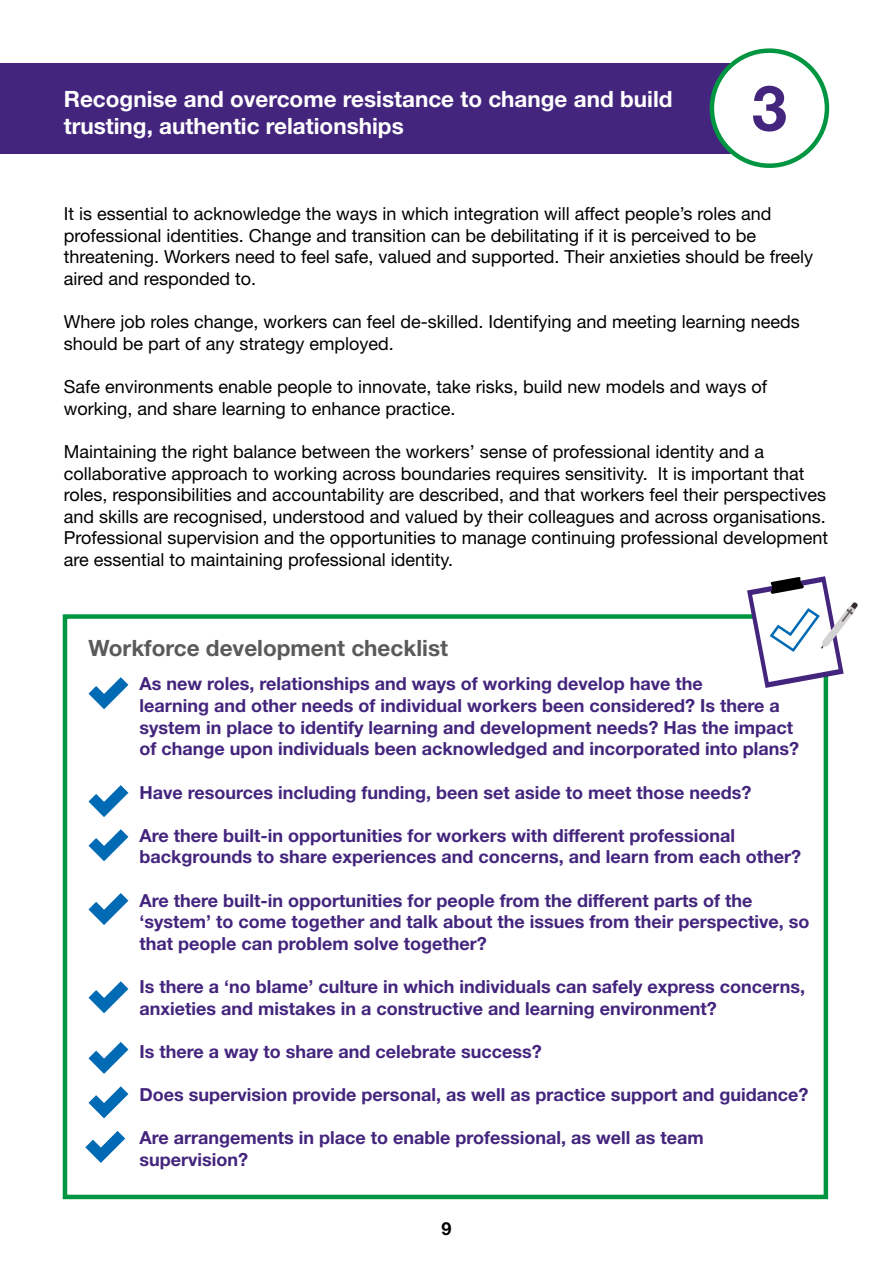
<style>
.page{position:relative;width:893px;height:1263px;background:#fff}
.page>*{position:absolute;margin:0;border:0;box-sizing:border-box;transform-origin:0 0}
.t1{font:700 63px "Helvetica Neue LT Std";color:#44257d}
.t2{font:700 22.5px/27px "Helvetica Neue LT Std";color:#fff}
.t3{font:700 22.5px "Helvetica Neue LT Std";color:#5c5a59}
.t4{font:18px/21.6px "Helvetica Neue LT Std";color:#000}
.t5{font:700 18px/21.6px "Helvetica Neue LT Std";color:#44257d}
.t6{font:700 18px "Helvetica Neue LT Std";color:#000}
</style>
<div class="page">
<div style="left:0;top:63px;width:769px;height:91px;background:#44257d"></div>
<div style="left:712px;top:51px;width:115px;height:115px;background:#fff;border-radius:50%"></div>
<div style="left:710px;top:48px;width:119px;height:120px;border:4px solid #009641;border-radius:50%"></div>
<div style="left:63px;top:614px;width:765px;height:585px;border:4px solid #009641"></div>
<svg style="left:747px;top:576px;width:111px;height:112px"></svg>
<svg style="left:88px;top:677px;width:40px;height:32px"></svg>
<svg style="left:88px;top:785px;width:40px;height:32px"></svg>
<svg style="left:88px;top:829px;width:40px;height:32px"></svg>
<svg style="left:88px;top:893px;width:40px;height:32px"></svg>
<svg style="left:88px;top:981px;width:40px;height:32px"></svg>
<svg style="left:88px;top:1042px;width:40px;height:32px"></svg>
<svg style="left:88px;top:1086px;width:40px;height:32px"></svg>
<svg style="left:85px;top:1131px;width:40px;height:32px"></svg>
<p class="t2" style="left:64px;top:85px;width:610px">Recognise and overcome resistance to change and build trusting, authentic relationships</p>
<h1 class="t1" style="left:752px;top:69px;width:37px">3</h1>
<p class="t4" style="left:64px;top:203px;width:751px">It is essential to acknowledge the ways in which integration will affect people’s roles and professional identities. Change and transition can be debilitating if it is perceived to be threatening. Workers need to feel safe, valued and supported. Their anxieties should be freely aired and responded to.</p>
<p class="t4" style="left:64px;top:311px;width:738px">Where job roles change, workers can feel de-skilled. Identifying and meeting learning needs should be part of any strategy employed.</p>
<p class="t4" style="left:64px;top:376px;width:705px">Safe environments enable people to innovate, take risks, build new models and ways of working, and share learning to enhance practice.</p>
<p class="t4" style="left:64px;top:440px;width:766px">Maintaining the right balance between the workers’ sense of professional identity and a collaborative approach to working across boundaries requires sensitivity. It is important that roles, responsibilities and accountability are described, and that workers feel their perspectives and skills are recognised, understood and valued by their colleagues and across organisations.<br>Professional supervision and the opportunities to manage continuing professional development are essential to maintaining professional identity.</p>
<p class="t3" style="left:88px;top:634px;width:361px">Workforce development checklist</p>
<p class="t5" style="left:140px;top:673px;width:661px">As new roles, relationships and ways of working develop have the<br>learning and other needs of individual workers been considered? Is there a system in place to identify learning and development needs? Has the impact of change upon individuals been acknowledged and incorporated into plans?</p>
<p class="t5" style="left:140px;top:781px;width:613px">Have resources including funding, been set aside to meet those needs?</p>
<p class="t5" style="left:140px;top:824px;width:663px">Are there built-in opportunities for workers with different professional backgrounds to share experiences and concerns, and learn from each other?</p>
<p class="t5" style="left:140px;top:889px;width:671px">Are there built-in opportunities for people from the different parts of the ‘system’ to come together and talk about the issues from their perspective, so that people can problem solve together?</p>
<p class="t5" style="left:140px;top:975px;width:667px">Is there a ‘no blame’ culture in which individuals can safely express concerns, anxieties and mistakes in a constructive and learning environment?</p>
<p class="t5" style="left:140px;top:1040px;width:404px">Is there a way to share and celebrate success?</p>
<p class="t5" style="left:140px;top:1083px;width:670px">Does supervision provide personal, as well as practice support and guidance?</p>
<p class="t5" style="left:140px;top:1126px;width:566px">Are arrangements in place to enable professional, as well as team supervision?</p>
<p class="t6" style="left:441px;top:1218px;width:12px">9</p>
</div>
